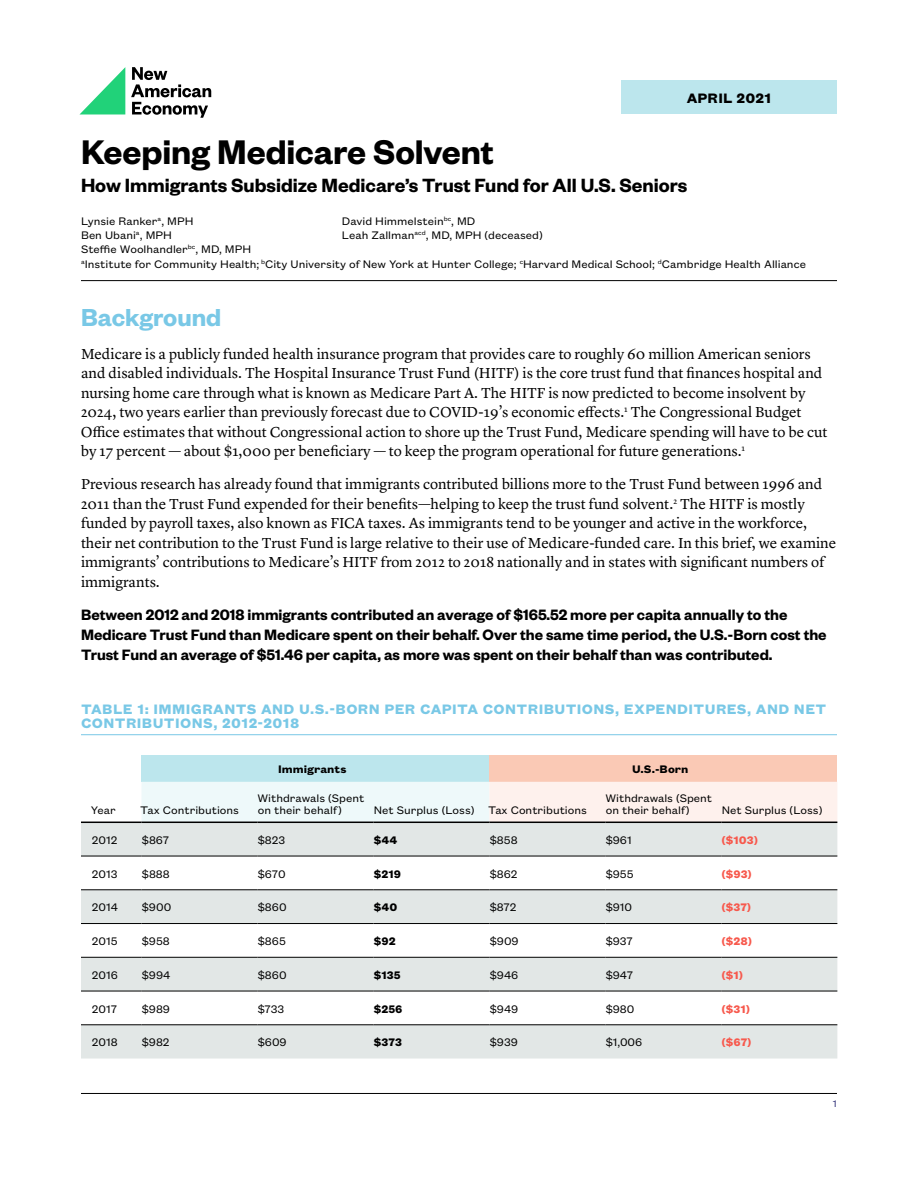
<style>
.page{position:relative;width:918px;height:1188px;background:#fff}
.page>*{position:absolute;margin:0;border:0;box-sizing:border-box;transform-origin:0 0}
.t1{font:600 37.5px "Founders Grotesk";letter-spacing:-.005em;color:#000}
.t2{font:600 27px "Founders Grotesk";color:#79c8e6}
.t3{font:600 21px "Founders Grotesk";color:#000}
.t4{font:600 16.5px/19.8px "Founders Grotesk";color:#000}
.t5{font:15px/19.5px "Lyon Text";color:#000}
.t6{font:700 15px/13.5px "Founders Grotesk Text";letter-spacing:.025em;color:#79c8e6}
.t7{font:700 15px "Founders Grotesk Text";letter-spacing:.01em;color:#000}
.t8{font:12px/14.4px "Founders Grotesk Text";color:#000}
.t9{font:700 12px "Founders Grotesk Text";color:#000}
.t10{font:700 12px "Founders Grotesk Text";color:#f7594d}
.t11{font:10.5px "Founders Grotesk Text";color:#38387d}
</style>
<div class="page">
<hr style="left:81px;top:1093px;width:756px;height:1px;background:#000">
<div style="left:621px;top:80px;width:216px;height:34px;background:#bce6ed"></div>
<hr style="left:81px;top:280px;width:756px;height:1px;background:#000">
<svg style="left:131px;top:67px;width:80px;height:51px"></svg>
<svg style="left:80px;top:67px;width:45px;height:47px"></svg>
<hr style="left:81px;top:734px;width:756px;height:1px;background:#79c8e6">
<div style="left:141px;top:755px;width:348px;height:27px;background:#bce6ed"></div>
<div style="left:489px;top:755px;width:348px;height:27px;background:#fac9b5"></div>
<svg style="left:141px;top:782px;width:696px;height:40px;background:#f3f2f0"></svg>
<svg style="left:81px;top:823px;width:756px;height:236px;fill:#e2e7e6"></svg>
<hr style="left:81px;top:890px;width:60px;height:1px;background:#000">
<hr style="left:141px;top:890px;width:116px;height:1px;background:#000">
<hr style="left:257px;top:890px;width:116px;height:1px;background:#000">
<hr style="left:373px;top:890px;width:116px;height:1px;background:#000">
<hr style="left:489px;top:890px;width:116px;height:1px;background:#000">
<hr style="left:605px;top:890px;width:116px;height:1px;background:#000">
<hr style="left:721px;top:890px;width:116px;height:1px;background:#000">
<hr style="left:81px;top:923px;width:60px;height:1px;background:#000">
<hr style="left:141px;top:923px;width:116px;height:1px;background:#000">
<hr style="left:257px;top:923px;width:116px;height:1px;background:#000">
<hr style="left:373px;top:923px;width:116px;height:1px;background:#000">
<hr style="left:489px;top:923px;width:116px;height:1px;background:#000">
<hr style="left:605px;top:923px;width:116px;height:1px;background:#000">
<hr style="left:721px;top:923px;width:116px;height:1px;background:#000">
<hr style="left:81px;top:856px;width:60px;height:1px;background:#000">
<hr style="left:141px;top:856px;width:116px;height:1px;background:#000">
<hr style="left:257px;top:856px;width:116px;height:1px;background:#000">
<hr style="left:373px;top:856px;width:116px;height:1px;background:#000">
<hr style="left:489px;top:856px;width:116px;height:1px;background:#000">
<hr style="left:605px;top:856px;width:116px;height:1px;background:#000">
<hr style="left:721px;top:856px;width:116px;height:1px;background:#000">
<hr style="left:81px;top:822px;width:60px;height:1px;background:#000">
<hr style="left:141px;top:822px;width:116px;height:1px;background:#000">
<hr style="left:257px;top:822px;width:116px;height:1px;background:#000">
<hr style="left:373px;top:822px;width:116px;height:1px;background:#000">
<hr style="left:489px;top:822px;width:116px;height:1px;background:#000">
<hr style="left:605px;top:822px;width:116px;height:1px;background:#000">
<hr style="left:721px;top:822px;width:116px;height:1px;background:#000">
<hr style="left:81px;top:957px;width:60px;height:1px;background:#000">
<hr style="left:141px;top:957px;width:116px;height:1px;background:#000">
<hr style="left:257px;top:957px;width:116px;height:1px;background:#000">
<hr style="left:373px;top:957px;width:116px;height:1px;background:#000">
<hr style="left:489px;top:957px;width:116px;height:1px;background:#000">
<hr style="left:605px;top:957px;width:116px;height:1px;background:#000">
<hr style="left:721px;top:957px;width:116px;height:1px;background:#000">
<hr style="left:81px;top:991px;width:60px;height:1px;background:#000">
<hr style="left:141px;top:991px;width:116px;height:1px;background:#000">
<hr style="left:257px;top:991px;width:116px;height:1px;background:#000">
<hr style="left:373px;top:991px;width:116px;height:1px;background:#000">
<hr style="left:489px;top:991px;width:116px;height:1px;background:#000">
<hr style="left:605px;top:991px;width:116px;height:1px;background:#000">
<hr style="left:721px;top:991px;width:116px;height:1px;background:#000">
<hr style="left:81px;top:1025px;width:60px;height:1px;background:#000">
<hr style="left:141px;top:1025px;width:116px;height:1px;background:#000">
<hr style="left:257px;top:1025px;width:116px;height:1px;background:#000">
<hr style="left:373px;top:1025px;width:116px;height:1px;background:#000">
<hr style="left:489px;top:1025px;width:116px;height:1px;background:#000">
<hr style="left:605px;top:1025px;width:116px;height:1px;background:#000">
<hr style="left:721px;top:1025px;width:116px;height:1px;background:#000">
<p class="t7" style="left:687px;top:88px;width:86px">APRIL 2021</p>
<h1 class="t1" style="left:81px;top:128px;width:414px">Keeping Medicare Solvent</h1>
<h3 class="t3" style="left:81px;top:172px;width:608px">How Immigrants Subsidize Medicare’s Trust Fund for All U.S. Seniors</h3>
<p class="t8" style="left:81px;top:213px;width:172px">Lynsie Ranker<sup>a</sup>, MPH<br>Ben Ubani<sup>a</sup>, MPH<br>Steffie Woolhandler<sup>bc</sup>, MD, MPH</p>
<p class="t8" style="left:342px;top:213px;width:202px">David Himmelstein<sup>bc</sup>, MD<br>Leah Zallman<sup>acd</sup>, MD, MPH (deceased)</p>
<p class="t8" style="left:81px;top:256px;width:727px"><sup>a</sup>Institute for Community Health; <sup>b</sup>City University of New York at Hunter College; <sup>c</sup>Harvard Medical School; <sup>d</sup>Cambridge Health Alliance</p>
<h2 class="t2" style="left:81px;top:300px;width:142px">Background</h2>
<p class="t5" style="left:81px;top:343px;width:748px">Medicare is a publicly funded health insurance program that provides care to roughly 60 million American seniors and disabled individuals. The Hospital Insurance Trust Fund (HITF) is the core trust fund that finances hospital and nursing home care through what is known as Medicare Part A. The HITF is now predicted to become insolvent by 2024, two years earlier than previously forecast due to COVID-19’s economic effects.<sup>1</sup> The Congressional Budget Office estimates that without Congressional action to shore up the Trust Fund, Medicare spending will have to be cut by 17 percent — about $1,000 per beneficiary — to keep the program operational for future generations.<sup>1</sup></p>
<p class="t5" style="left:81px;top:473px;width:757px">Previous research has already found that immigrants contributed billions more to the Trust Fund between 1996 and 2011 than the Trust Fund expended for their benefits—helping to keep the trust fund solvent.<sup>2</sup> The HITF is mostly funded by payroll taxes, also known as FICA taxes. As immigrants tend to be younger and active in the workforce, their net contribution to the Trust Fund is large relative to their use of Medicare-funded care. In this brief, we examine immigrants’ contributions to Medicare’s HITF from 2012 to 2018 nationally and in states with significant numbers of immigrants.</p>
<p class="t4" style="left:81px;top:604px;width:747px">Between 2012 and 2018 immigrants contributed an average of $165.52 more per capita annually to the<br>Medicare Trust Fund than Medicare spent on their behalf. Over the same time period, the U.S.-Born cost the<br>Trust Fund an average of $51.46 per capita, as more was spent on their behalf than was contributed.</p>
<p class="t6" style="left:81px;top:702px;width:747px">TABLE 1: IMMIGRANTS AND U.S.-BORN PER CAPITA CONTRIBUTIONS, EXPENDITURES, AND NET<br>CONTRIBUTIONS, 2012-2018</p>
<p class="t9" style="left:278px;top:761px;width:70px">Immigrants</p>
<p class="t9" style="left:632px;top:761px;width:58px">U.S.-Born</p>
<p class="t8" style="left:91px;top:802px;width:26px">Year</p>
<p class="t8" style="left:140px;top:802px;width:100px">Tax Contributions</p>
<p class="t8" style="left:257px;top:791px;width:108px;line-height:12px">Withdrawals (Spent on their behalf)</p>
<p class="t8" style="left:605px;top:791px;width:108px;line-height:12px">Withdrawals (Spent on their behalf)</p>
<p class="t8" style="left:374px;top:802px;width:215px">Net Surplus (Loss) Tax Contributions</p>
<p class="t8" style="left:722px;top:802px;width:102px">Net Surplus (Loss)</p>
<p class="t8" style="left:92px;top:832px;width:27px">2012</p>
<p class="t8" style="left:142px;top:832px;width:29px">$867</p>
<p class="t8" style="left:258px;top:832px;width:29px">$823</p>
<p class="t9" style="left:374px;top:832px;width:25px">$44</p>
<p class="t8" style="left:490px;top:832px;width:29px">$858</p>
<p class="t8" style="left:606px;top:832px;width:28px">$961</p>
<p class="t10" style="left:721px;top:832px;width:38px">($103)</p>
<p class="t8" style="left:92px;top:866px;width:27px">2013</p>
<p class="t8" style="left:142px;top:866px;width:29px">$888</p>
<p class="t8" style="left:258px;top:866px;width:29px">$670</p>
<p class="t9" style="left:374px;top:865px;width:29px">$219</p>
<p class="t8" style="left:490px;top:866px;width:29px">$862</p>
<p class="t8" style="left:606px;top:866px;width:29px">$955</p>
<p class="t10" style="left:721px;top:865px;width:32px">($93)</p>
<p class="t8" style="left:92px;top:899px;width:28px">2014</p>
<p class="t8" style="left:142px;top:899px;width:31px">$900</p>
<p class="t8" style="left:258px;top:899px;width:30px">$860</p>
<p class="t9" style="left:374px;top:899px;width:25px">$40</p>
<p class="t8" style="left:490px;top:899px;width:28px">$872</p>
<p class="t8" style="left:606px;top:899px;width:28px">$910</p>
<p class="t10" style="left:721px;top:899px;width:31px">($37)</p>
<p class="t8" style="left:92px;top:933px;width:27px">2015</p>
<p class="t8" style="left:142px;top:933px;width:30px">$958</p>
<p class="t8" style="left:258px;top:933px;width:30px">$865</p>
<p class="t9" style="left:374px;top:933px;width:23px">$92</p>
<p class="t8" style="left:490px;top:933px;width:31px">$909</p>
<p class="t8" style="left:606px;top:933px;width:29px">$937</p>
<p class="t10" style="left:721px;top:933px;width:32px">($28)</p>
<p class="t8" style="left:92px;top:967px;width:28px">2016</p>
<p class="t8" style="left:142px;top:967px;width:30px">$994</p>
<p class="t8" style="left:258px;top:967px;width:30px">$860</p>
<p class="t9" style="left:374px;top:967px;width:28px">$135</p>
<p class="t8" style="left:490px;top:967px;width:30px">$946</p>
<p class="t8" style="left:606px;top:967px;width:29px">$947</p>
<p class="t10" style="left:721px;top:967px;width:23px">($1)</p>
<p class="t8" style="left:92px;top:1001px;width:27px">2017</p>
<p class="t8" style="left:142px;top:1001px;width:30px">$989</p>
<p class="t8" style="left:258px;top:1001px;width:28px">$733</p>
<p class="t9" style="left:374px;top:1000px;width:30px">$256</p>
<p class="t8" style="left:490px;top:1001px;width:30px">$949</p>
<p class="t8" style="left:606px;top:1001px;width:30px">$980</p>
<p class="t10" style="left:721px;top:1000px;width:30px">($31)</p>
<p class="t8" style="left:92px;top:1034px;width:27px">2018</p>
<p class="t8" style="left:142px;top:1034px;width:29px">$982</p>
<p class="t8" style="left:258px;top:1034px;width:31px">$609</p>
<p class="t9" style="left:374px;top:1034px;width:30px">$373</p>
<p class="t8" style="left:490px;top:1034px;width:30px">$939</p>
<p class="t8" style="left:606px;top:1034px;width:38px">$1,006</p>
<p class="t10" style="left:721px;top:1034px;width:32px">($67)</p>
<p class="t11" style="left:833px;top:1096px;width:6px">1</p>
</div>
